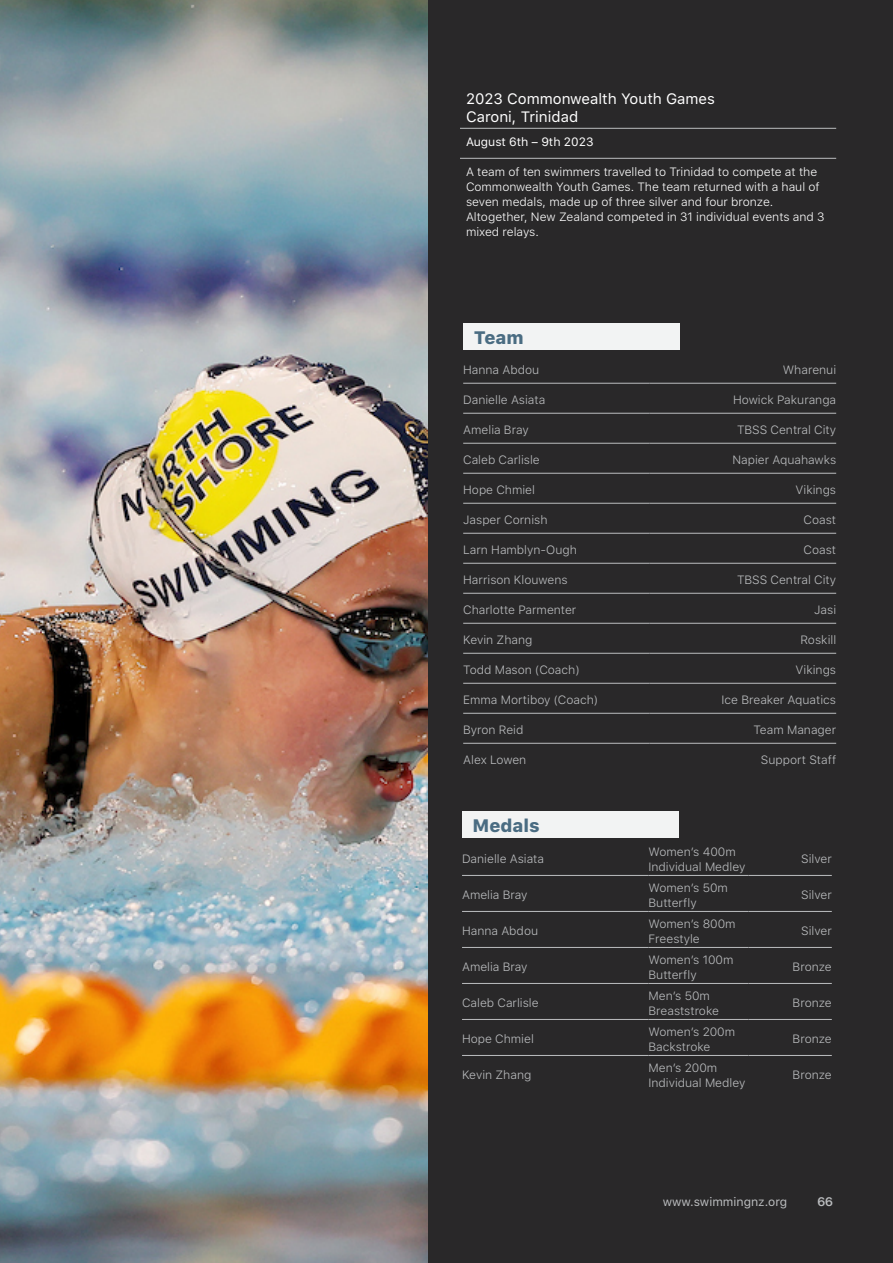
<style>
.page{position:relative;width:893px;height:1263px;background:#292829}
.page>*{position:absolute;margin:0;border:0;box-sizing:border-box;transform-origin:0 0}
.Bluegraphheader{font:800 18px "SFUI Text";color:#4a6c82}
.Event_Heading{font:15px/18px "SFUI Text";color:#fff}
.Footnote_8_1_9{font:12.15px "SFUI Text";color:#bcbec0}
.Numbering_8_1_9{font:12.15px "N Haas Grotesk TX Pro 65 Md";color:#bcbec0}
.Detail_Table_-_Content{font:300 12px/15px "SFUI Text";color:#bcbec0}
.Detail_Table_-_Content-2{font:300 12px/15px "SFUI Text";color:#fff}
.Event_Date{font:12px "SFUI Text";color:#fff}
</style>
<div class="page">
<hr style="left:460px;top:128px;width:376px;height:1px;background:#bcbec0">
<hr style="left:460px;top:158px;width:376px;height:1px;background:#bcbec0">
<div style="left:463px;top:324px;width:216px;height:26px;background:#f2f3f3"></div>
<hr style="left:463px;top:383px;width:187px;height:1px;background:#bcbec0">
<hr style="left:650px;top:383px;width:186px;height:1px;background:#bcbec0">
<hr style="left:463px;top:413px;width:187px;height:1px;background:#bcbec0">
<hr style="left:650px;top:413px;width:186px;height:1px;background:#bcbec0">
<hr style="left:463px;top:473px;width:187px;height:1px;background:#bcbec0">
<hr style="left:650px;top:473px;width:186px;height:1px;background:#bcbec0">
<hr style="left:463px;top:503px;width:187px;height:1px;background:#bcbec0">
<hr style="left:650px;top:503px;width:186px;height:1px;background:#bcbec0">
<hr style="left:463px;top:533px;width:187px;height:1px;background:#bcbec0">
<hr style="left:650px;top:533px;width:186px;height:1px;background:#bcbec0">
<hr style="left:463px;top:563px;width:187px;height:1px;background:#bcbec0">
<hr style="left:650px;top:563px;width:186px;height:1px;background:#bcbec0">
<hr style="left:463px;top:593px;width:187px;height:1px;background:#bcbec0">
<hr style="left:650px;top:593px;width:186px;height:1px;background:#bcbec0">
<hr style="left:463px;top:623px;width:187px;height:1px;background:#bcbec0">
<hr style="left:650px;top:623px;width:186px;height:1px;background:#bcbec0">
<hr style="left:463px;top:653px;width:187px;height:1px;background:#bcbec0">
<hr style="left:650px;top:653px;width:186px;height:1px;background:#bcbec0">
<hr style="left:463px;top:683px;width:187px;height:1px;background:#bcbec0">
<hr style="left:650px;top:683px;width:186px;height:1px;background:#bcbec0">
<hr style="left:463px;top:713px;width:187px;height:1px;background:#bcbec0">
<hr style="left:650px;top:713px;width:186px;height:1px;background:#bcbec0">
<hr style="left:463px;top:743px;width:187px;height:1px;background:#bcbec0">
<hr style="left:650px;top:743px;width:186px;height:1px;background:#bcbec0">
<hr style="left:463px;top:443px;width:187px;height:1px;background:#bcbec0">
<hr style="left:650px;top:443px;width:186px;height:1px;background:#bcbec0">
<div style="left:462px;top:811px;width:216px;height:27px;background:#f2f3f3"></div>
<hr style="left:462px;top:875px;width:186px;height:1px;background:#bcbec0">
<hr style="left:648px;top:875px;width:100px;height:1px;background:#bcbec0">
<hr style="left:748px;top:875px;width:84px;height:1px;background:#bcbec0">
<hr style="left:462px;top:911px;width:186px;height:1px;background:#bcbec0">
<hr style="left:648px;top:911px;width:100px;height:1px;background:#bcbec0">
<hr style="left:748px;top:911px;width:84px;height:1px;background:#bcbec0">
<hr style="left:462px;top:983px;width:186px;height:1px;background:#bcbec0">
<hr style="left:648px;top:983px;width:100px;height:1px;background:#bcbec0">
<hr style="left:748px;top:983px;width:84px;height:1px;background:#bcbec0">
<hr style="left:462px;top:1019px;width:186px;height:1px;background:#bcbec0">
<hr style="left:648px;top:1019px;width:100px;height:1px;background:#bcbec0">
<hr style="left:748px;top:1019px;width:84px;height:1px;background:#bcbec0">
<hr style="left:462px;top:1055px;width:186px;height:1px;background:#bcbec0">
<hr style="left:648px;top:1055px;width:100px;height:1px;background:#bcbec0">
<hr style="left:748px;top:1055px;width:84px;height:1px;background:#bcbec0">
<hr style="left:462px;top:947px;width:186px;height:1px;background:#bcbec0">
<hr style="left:648px;top:947px;width:100px;height:1px;background:#bcbec0">
<hr style="left:748px;top:947px;width:84px;height:1px;background:#bcbec0">
<img style="left:0;top:0;width:427px;height:1263px">
<p class="Event_Heading" style="left:466px;top:89px;width:251px">2023 Commonwealth Youth Games<br>Caroni, Trinidad</p>
<p class="Event_Date" style="left:466px;top:133px;width:129px">August 6th – 9th 2023</p>
<p class="Detail_Table_-_Content-2" style="left:466px;top:164px;width:360px">A team of ten swimmers travelled to Trinidad to compete at the Commonwealth Youth Games. The team returned with a haul of seven medals, made up of three silver and four bronze.<br>Altogether, New Zealand competed in 31 individual events and 3 mixed relays.</p>
<p class="Bluegraphheader" style="left:474px;top:324px;width:52px">Team</p>
<p class="Detail_Table_-_Content" style="left:463px;top:362px;width:78px">Hanna Abdou</p>
<p class="Detail_Table_-_Content" style="left:783px;top:362px;width:55px">Wharenui</p>
<p class="Detail_Table_-_Content" style="left:463px;top:392px;width:84px">Danielle Asiata</p>
<p class="Detail_Table_-_Content" style="left:733px;top:392px;width:104px">Howick Pakuranga</p>
<p class="Detail_Table_-_Content" style="left:463px;top:422px;width:67px">Amelia Bray</p>
<p class="Detail_Table_-_Content" style="left:737px;top:422px;width:101px">TBSS Central City</p>
<p class="Detail_Table_-_Content" style="left:463px;top:452px;width:78px">Caleb Carlisle</p>
<p class="Detail_Table_-_Content" style="left:732px;top:452px;width:105px">Napier Aquahawks</p>
<p class="Detail_Table_-_Content" style="left:463px;top:482px;width:73px">Hope Chmiel</p>
<p class="Detail_Table_-_Content" style="left:796px;top:482px;width:42px">Vikings</p>
<p class="Detail_Table_-_Content" style="left:463px;top:512px;width:86px">Jasper Cornish</p>
<p class="Detail_Table_-_Content" style="left:804px;top:512px;width:34px">Coast</p>
<p class="Detail_Table_-_Content" style="left:463px;top:542px;width:115px">Larn Hamblyn-Ough</p>
<p class="Detail_Table_-_Content" style="left:804px;top:542px;width:34px">Coast</p>
<p class="Detail_Table_-_Content" style="left:463px;top:572px;width:106px">Harrison Klouwens</p>
<p class="Detail_Table_-_Content" style="left:737px;top:572px;width:101px">TBSS Central City</p>
<p class="Detail_Table_-_Content" style="left:463px;top:602px;width:115px">Charlotte Parmenter</p>
<p class="Detail_Table_-_Content" style="left:814px;top:602px;width:23px">Jasi</p>
<p class="Detail_Table_-_Content" style="left:463px;top:632px;width:71px">Kevin Zhang</p>
<p class="Detail_Table_-_Content" style="left:800px;top:632px;width:37px">Roskill</p>
<p class="Detail_Table_-_Content" style="left:463px;top:662px;width:118px">Todd Mason (Coach)</p>
<p class="Detail_Table_-_Content" style="left:796px;top:662px;width:42px">Vikings</p>
<p class="Detail_Table_-_Content" style="left:463px;top:692px;width:136px">Emma Mortiboy (Coach)</p>
<p class="Detail_Table_-_Content" style="left:722px;top:692px;width:116px">Ice Breaker Aquatics</p>
<p class="Detail_Table_-_Content" style="left:463px;top:722px;width:62px">Byron Reid</p>
<p class="Detail_Table_-_Content" style="left:753px;top:722px;width:84px">Team Manager</p>
<p class="Detail_Table_-_Content" style="left:463px;top:752px;width:65px">Alex Lowen</p>
<p class="Detail_Table_-_Content" style="left:761px;top:752px;width:77px">Support Staff</p>
<p class="Bluegraphheader" style="left:472px;top:812px;width:69px">Medals</p>
<p class="Detail_Table_-_Content" style="left:462px;top:851px;width:84px">Danielle Asiata</p>
<p class="Detail_Table_-_Content" style="left:648px;top:843px;width:99px">Women’s 400m<br>Individual Medley</p>
<p class="Detail_Table_-_Content" style="left:801px;top:851px;width:32px">Silver</p>
<p class="Detail_Table_-_Content" style="left:462px;top:887px;width:67px">Amelia Bray</p>
<p class="Detail_Table_-_Content" style="left:648px;top:879px;width:81px">Women’s 50m<br>Butterfly</p>
<p class="Detail_Table_-_Content" style="left:801px;top:887px;width:32px">Silver</p>
<p class="Detail_Table_-_Content" style="left:462px;top:923px;width:78px">Hanna Abdou</p>
<p class="Detail_Table_-_Content" style="left:648px;top:915px;width:89px">Women’s 800m<br>Freestyle</p>
<p class="Detail_Table_-_Content" style="left:801px;top:923px;width:32px">Silver</p>
<p class="Detail_Table_-_Content" style="left:462px;top:959px;width:67px">Amelia Bray</p>
<p class="Detail_Table_-_Content" style="left:648px;top:951px;width:86px">Women’s 100m<br>Butterfly</p>
<p class="Detail_Table_-_Content" style="left:793px;top:959px;width:41px">Bronze</p>
<p class="Detail_Table_-_Content" style="left:462px;top:995px;width:78px">Caleb Carlisle</p>
<p class="Detail_Table_-_Content" style="left:648px;top:987px;width:72px">Men’s 50m<br>Breaststroke</p>
<p class="Detail_Table_-_Content" style="left:793px;top:995px;width:41px">Bronze</p>
<p class="Detail_Table_-_Content" style="left:462px;top:1031px;width:73px">Hope Chmiel</p>
<p class="Detail_Table_-_Content" style="left:648px;top:1023px;width:88px">Women’s 200m<br>Backstroke</p>
<p class="Detail_Table_-_Content" style="left:793px;top:1031px;width:41px">Bronze</p>
<p class="Detail_Table_-_Content" style="left:462px;top:1067px;width:71px">Kevin Zhang</p>
<p class="Detail_Table_-_Content" style="left:648px;top:1059px;width:99px">Men’s 200m<br>Individual Medley</p>
<p class="Detail_Table_-_Content" style="left:793px;top:1067px;width:41px">Bronze</p>
<p class="Footnote_8_1_9" style="left:663px;top:1193px;width:126px">www.swimmingnz.org</p>
<p class="Numbering_8_1_9" style="left:817px;top:1194px;width:17px">66</p>
</div>
